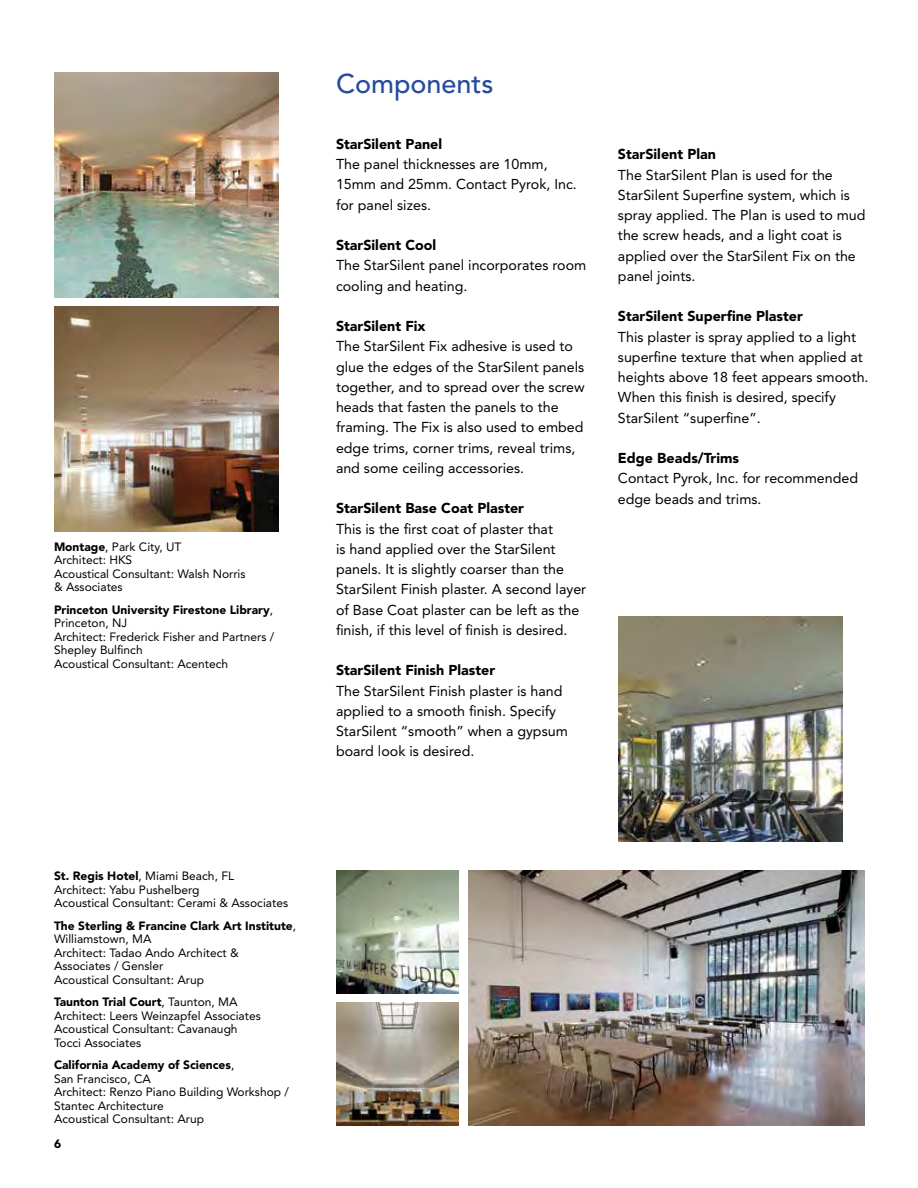
<style>
.page{position:relative;width:918px;height:1188px;background:#fff}
.page>*{position:absolute;margin:0;border:0;box-sizing:border-box;transform-origin:0 0}
.t1{font:500 27px "Avenir";color:#254b9d}
.t2{font:14.25px/20.2px "Avenir";color:#000}
.t3{font:900 14.25px "Avenir";color:#000}
.t4{font:12px/13.5px "Avenir";color:#000}
.t5{font:900 12px "Avenir";color:#000}
.s1{font-weight:900}
</style>
<div class="page">
<img style="left:618px;top:616px;width:225px;height:225px">
<img style="left:336px;top:870px;width:123px;height:123px">
<img style="left:54px;top:72px;width:225px;height:225px">
<img style="left:54px;top:306px;width:225px;height:225px">
<img style="left:336px;top:1002px;width:123px;height:123px">
<img style="left:468px;top:871px;width:396px;height:254px">
<p class="t4" style="left:54px;top:540px;width:193px"><span class="s1">Montage</span>, Park City, UT<br>Architect: HKS<br>Acoustical Consultant: Walsh Norris &amp; Associates</p>
<p class="t4" style="left:54px;top:603px;width:222px"><span class="s1">Princeton University Firestone Library</span>,<br>Princeton, NJ<br>Architect: Frederick Fisher and Partners /<br>Shepley Bulfinch<br>Acoustical Consultant: Acentech</p>
<h1 class="t1" style="left:336px;top:68px;width:159px">Components</h1>
<p class="t3" style="left:336px;top:135px;width:108px">StarSilent Panel</p>
<p class="t2" style="left:336px;top:154px;width:242px">The panel thicknesses are 10mm,<br>15mm and 25mm. Contact Pyrok, Inc. for panel sizes.</p>
<p class="t3" style="left:336px;top:237px;width:102px">StarSilent Cool</p>
<p class="t2" style="left:336px;top:255px;width:252px">The StarSilent panel incorporates room cooling and heating.</p>
<p class="t3" style="left:336px;top:318px;width:91px">StarSilent Fix</p>
<p class="t2" style="left:336px;top:336px;width:250px">The StarSilent Fix adhesive is used to glue the edges of the StarSilent panels together, and to spread over the screw heads that fasten the panels to the framing. The Fix is also used to embed edge trims, corner trims, reveal trims, and some ceiling accessories.</p>
<p class="t3" style="left:336px;top:500px;width:190px">StarSilent Base Coat Plaster</p>
<p class="t2" style="left:336px;top:519px;width:252px">This is the first coat of plaster that<br>is hand applied over the StarSilent panels. It is slightly coarser than the StarSilent Finish plaster. A second layer of Base Coat plaster can be left as the finish, if this level of finish is desired.</p>
<p class="t3" style="left:336px;top:662px;width:161px">StarSilent Finish Plaster</p>
<p class="t2" style="left:336px;top:681px;width:233px">The StarSilent Finish plaster is hand applied to a smooth finish. Specify<br>StarSilent “smooth” when a gypsum board look is desired.</p>
<p class="t3" style="left:618px;top:146px;width:99px">StarSilent Plan</p>
<p class="t2" style="left:618px;top:165px;width:249px">The StarSilent Plan is used for the<br>StarSilent Superfine system, which is spray applied. The Plan is used to mud the screw heads, and a light coat is applied over the StarSilent Fix on the panel joints.</p>
<p class="t3" style="left:618px;top:308px;width:186px">StarSilent Superfine Plaster</p>
<p class="t2" style="left:618px;top:327px;width:252px">This plaster is spray applied to a light superfine texture that when applied at heights above 18 feet appears smooth.<br>When this finish is desired, specify StarSilent “superfine”.</p>
<p class="t3" style="left:618px;top:449px;width:123px">Edge Beads/Trims</p>
<p class="t2" style="left:618px;top:468px;width:242px">Contact Pyrok, Inc. for recommended edge beads and trims.</p>
<p class="t4" style="left:54px;top:869px;width:236px"><span class="s1">St. Regis Hotel</span>, Miami Beach, FL<br>Architect: Yabu Pushelberg<br>Acoustical Consultant: Cerami &amp; Associates</p>
<p class="t4" style="left:54px;top:919px;width:244px"><span class="s1">The Sterling &amp; Francine Clark Art Institute</span>,<br>Williamstown, MA<br>Architect: Tadao Ando Architect &amp;<br>Associates / Gensler<br>Acoustical Consultant: Arup</p>
<p class="t4" style="left:54px;top:995px;width:208px"><span class="s1">Taunton Trial Court</span>, Taunton, MA<br>Architect: Leers Weinzapfel Associates<br>Acoustical Consultant: Cavanaugh<br>Tocci Associates</p>
<p class="t4" style="left:54px;top:1058px;width:236px"><span class="s1">California Academy of Sciences</span>,<br>San Francisco, CA<br>Architect: Renzo Piano Building Workshop /<br>Stantec Architecture<br>Acoustical Consultant: Arup</p>
<p class="t5" style="left:54px;top:1137px;width:9px">6</p>
</div>
